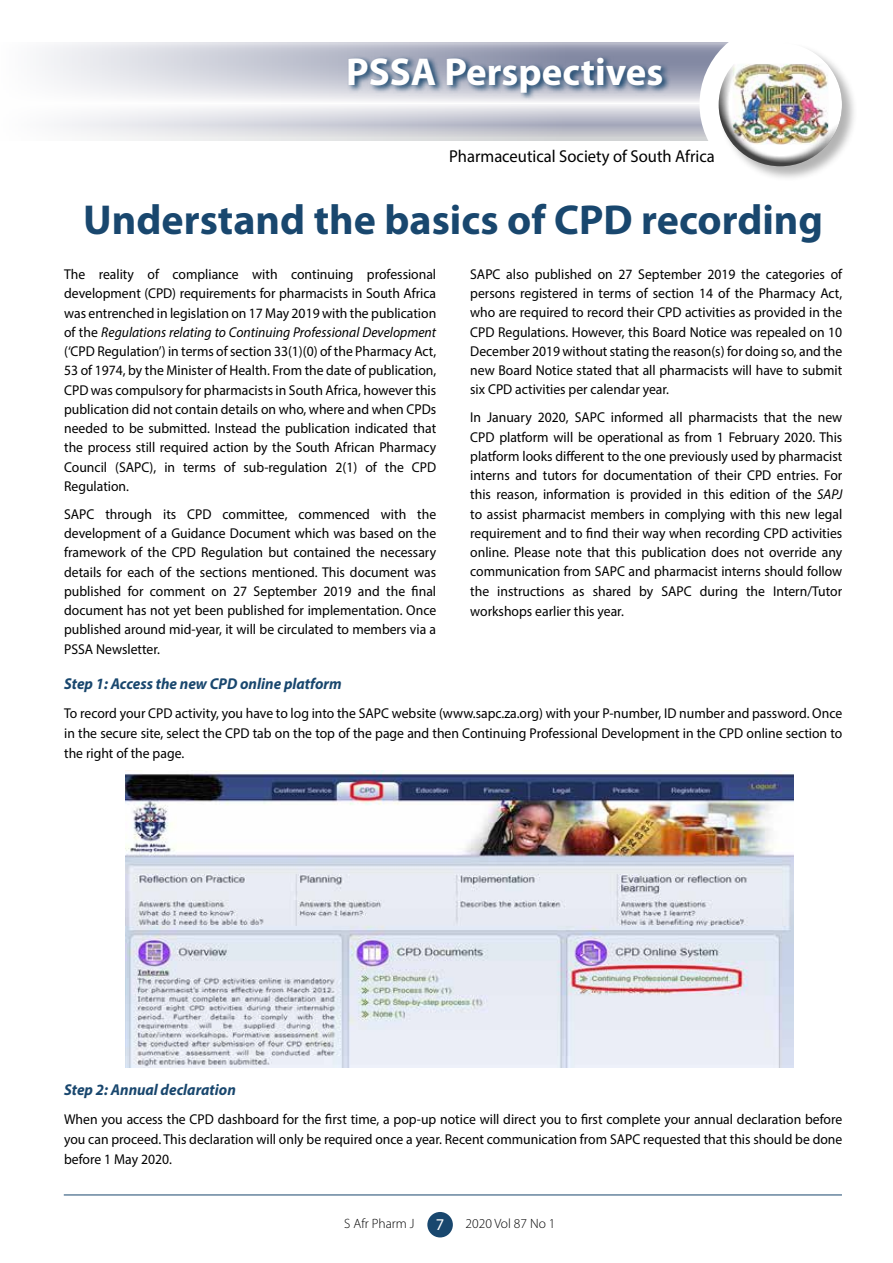
<style>
.page{position:relative;width:893px;height:1263px;background:#fff}
.page>*{position:absolute;margin:0;border:0;box-sizing:border-box;transform-origin:0 0}
.t1{font:700 42px "Myriad Pro";color:#19476e}
.t2{font:700 39px "Myriad Pro";color:#fff}
.t3{font:17.25px "Myriad Pro";color:#000;scale:.96 1}
.t4{font:16.5px "Myriad Pro";color:#fff}
.t5{font:italic 700 15.75px "Myriad Pro";color:#19476e;scale:.96 1}
.t6{font:14.25px/19.2px "Myriad Pro";color:#000;text-align:justify;scale:.96 1}
.t7{font:300 13.5px "Myriad Pro";color:#000}
.s1{font-style:italic}
</style>
<div class="page">
<hr style="left:64px;top:1194px;width:778px;height:1px;background:#19476e">
<div style="left:427px;top:1212px;width:26px;height:25px;background:#19476e;border-radius:50%"></div>
<svg style="left:42px;top:43px;width:676px;height:98px"></svg>
<div style="left:699px;top:23px;width:162px;height:162px;background:#fff;border-radius:50%"></div>
<div style="left:718px;top:42px;width:140px;height:140px;background:#000;opacity:.3"></div>
<div style="left:719px;top:40px;width:126px;height:100px;background:#fff"></div>
<div style="left:717px;top:62px;width:126px;height:106px;background:#000;opacity:.75"></div>
<svg style="left:347px;top:55px;width:324px;height:46px;background:#8b99af"></svg>
<img style="left:125px;top:770px;width:668px;height:297px">
<h2 class="t2" style="left:346px;top:46px;width:319px">PSSA Perspectives</h2>
<p class="t3" style="left:449px;top:146px;width:278px">Pharmaceutical Society of South Africa</p>
<h1 class="t1" style="left:83px;top:193px;width:741px">Understand the basics of CPD recording</h1>
<p class="t6" style="left:64px;top:264px;width:389px">The reality of compliance with continuing professional development (CPD) requirements for pharmacists in South Africa was entrenched in legislation on 17 May 2019 with the publication of the <span class="s1">Regulations relating to Continuing Professional Development </span>(‘CPD Regulation’) in terms of section 33(1)(0) of the Pharmacy Act, 53 of 1974, by the Minister of Health. From the date of publication, CPD was compulsory for pharmacists in South Africa, however this publication did not contain details on who, where and when CPDs needed to be submitted. Instead the publication indicated that the process still required action by the South African Pharmacy Council (SAPC), in terms of sub-regulation 2(1) of the CPD Regulation.</p>
<p class="t6" style="left:64px;top:504px;width:389px">SAPC through its CPD committee, commenced with the development of a Guidance Document which was based on the framework of the CPD Regulation but contained the necessary details for each of the sections mentioned. This document was published for comment on 27 September 2019 and the final document has not yet been published for implementation. Once published around mid-year, it will be circulated to members via a PSSA Newsletter.</p>
<p class="t6" style="left:470px;top:264px;width:389px">SAPC also published on 27 September 2019 the categories of persons registered in terms of section 14 of the Pharmacy Act, who are required to record their CPD activities as provided in the CPD Regulations. However, this Board Notice was repealed on 10<br>December 2019 without stating the reason(s) for doing so, and the new Board Notice stated that all pharmacists will have to submit six CPD activities per calendar year.</p>
<p class="t6" style="left:470px;top:408px;width:389px">In January 2020, SAPC informed all pharmacists that the new CPD platform will be operational as from 1 February 2020. This platform looks different to the one previously used by pharmacist interns and tutors for documentation of their CPD entries. For this reason, information is provided in this edition of the <span class="s1">SAPJ </span>to assist pharmacist members in complying with this new legal requirement and to find their way when recording CPD activities online. Please note that this publication does not override any communication from SAPC and pharmacist interns should follow the instructions as shared by SAPC during the Intern/Tutor workshops earlier this year.</p>
<p class="t5" style="left:64px;top:674px;width:291px">Step 1: Access the new CPD online platform</p>
<p class="t6" style="left:64px;top:703px;width:812px;line-height:20px">To record your CPD activity, you have to log into the SAPC website (www.sapc.za.org) with your P-number, ID number and password. Once in the secure site, select the CPD tab on the top of the page and then Continuing Professional Development in the CPD online section to the right of the page.</p>
<p class="t5" style="left:64px;top:1079px;width:180px">Step 2: Annual declaration</p>
<p class="t6" style="left:64px;top:1109px;width:812px;line-height:20px">When you access the CPD dashboard for the first time, a pop-up notice will direct you to first complete your annual declaration before you can proceed. This declaration will only be required once a year. Recent communication from SAPC requested that this should be done before 1 May 2020.</p>
<p class="t7" style="left:344px;top:1215px;width:72px">S Afr Pharm J</p>
<p class="t4" style="left:436px;top:1214px;width:10px">7</p>
<p class="t7" style="left:466px;top:1215px;width:91px">2020 Vol 87 No 1</p>
</div>
